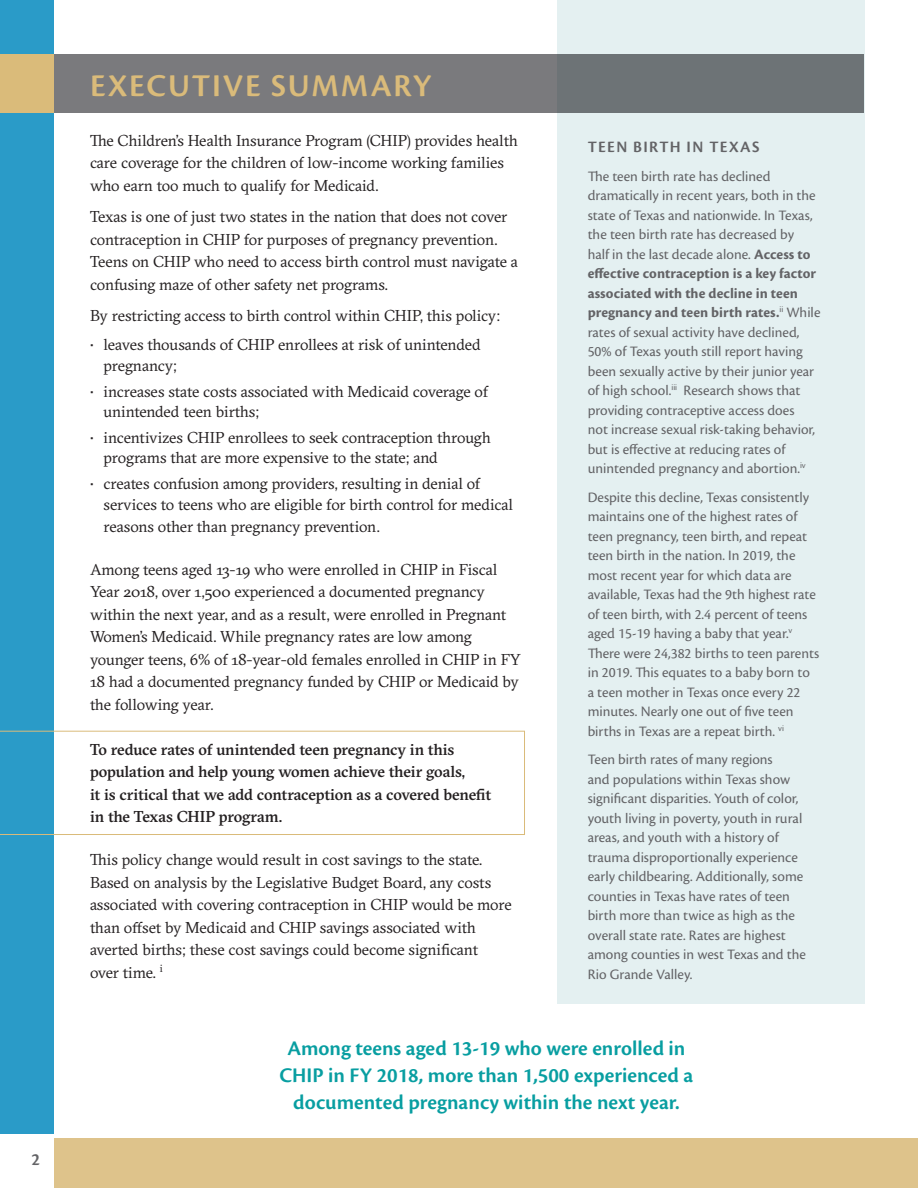
<style>
.page{position:relative;width:918px;height:1188px;background:#fff}
.page>*{position:absolute;margin:0;border:0;box-sizing:border-box;transform-origin:0 0}
.Section_head{font:600 33px "Cronos Pro";letter-spacing:.06em;color:#dabb7a}
.body_copy{font:600 21.6px/27px "Cronos Pro";color:#089ea1;text-align:center}
.t1{font:600 18px "Cronos Pro";color:#636366}
.captions{font:600 16.5px "Cronos Pro";letter-spacing:.08em;color:#636366}
.body_copy-2{font:15.75px/22.5px "GT Sectra";letter-spacing:-.01em;color:#231f20}
.body_copy-3{font:500 15.75px/22.5px "GT Sectra";letter-spacing:-.01em;color:#231f20}
.captions-2{font:15px/19.5px "Cronos Pro";color:#636366}
.s1{font-weight:700}
</style>
<div class="page">
<div style="left:54px;top:1138px;width:864px;height:50px;background:#dec38b"></div>
<div style="left:0;top:0;width:54px;height:1134px;background:#2a9bc8"></div>
<div style="left:557px;top:0;width:308px;height:1003px;background:#e4f0f1"></div>
<div style="left:0;top:54px;width:864px;height:59px;background:linear-gradient(to right,#7f7d80,#6c7275)"></div>
<div style="left:0;top:54px;width:54px;height:59px;background:#dabb7a"></div>
<svg style="left:0;top:731px;width:525px;height:104px"></svg>
<p class="t1" style="left:32px;top:1149px;width:10px">2</p>
<p class="Section_head" style="left:90px;top:67px;width:343px">EXECUTIVE SUMMARY</p>
<p class="body_copy-2" style="left:90px;top:129px;width:429px">The Children’s Health Insurance Program (CHIP) provides health care coverage for the children of low-income working families who earn too much to qualify for Medicaid.</p>
<p class="body_copy-2" style="left:90px;top:206px;width:429px">Texas is one of just two states in the nation that does not cover contraception in CHIP for purposes of pregnancy prevention.<br>Teens on CHIP who need to access birth control must navigate a confusing maze of other safety net programs.</p>
<p class="body_copy-2" style="left:90px;top:305px;width:411px">By restricting access to birth control within CHIP, this policy:</p>
<p class="body_copy-2" style="left:104px;top:335px;width:379px;line-height:20.2px;text-indent:-14px">• leaves thousands of CHIP enrollees at risk of unintended pregnancy;</p>
<p class="body_copy-2" style="left:104px;top:381px;width:386px;line-height:20.2px;text-indent:-14px">• increases state costs associated with Medicaid coverage of unintended teen births;</p>
<p class="body_copy-2" style="left:104px;top:427px;width:389px;line-height:20.2px;text-indent:-14px">• incentivizes CHIP enrollees to seek contraception through programs that are more expensive to the state; and</p>
<p class="body_copy-2" style="left:104px;top:474px;width:411px;line-height:20.2px;text-indent:-14px">• creates confusion among providers, resulting in denial of services to teens who are eligible for birth control for medical</p>
<p class="body_copy-2" style="left:104px;top:515px;width:278px">reasons other than pregnancy prevention.</p>
<p class="body_copy-2" style="left:90px;top:558px;width:433px">Among teens aged 13-19 who were enrolled in CHIP in Fiscal Year 2018, over 1,500 experienced a documented pregnancy within the next year, and as a result, were enrolled in Pregnant Women’s Medicaid. While pregnancy rates are low among younger teens, 6% of 18-year-old females enrolled in CHIP in FY 18 had a documented pregnancy funded by CHIP or Medicaid by the following year.</p>
<p class="body_copy-3" style="left:90px;top:738px;width:403px">To reduce rates of unintended teen pregnancy in this population and help young women achieve their goals,<br>it is critical that we add contraception as a covered benefit in the Texas CHIP program.</p>
<p class="body_copy-2" style="left:90px;top:848px;width:423px">This policy change would result in cost savings to the state.<br>Based on analysis by the Legislative Budget Board, any costs associated with covering contraception in CHIP would be more than offset by Medicaid and CHIP savings associated with averted births; these cost savings could become significant<br>over time. <sup>i</sup></p>
<p class="captions" style="left:588px;top:138px;width:173px">TEEN BIRTH IN TEXAS</p>
<p class="captions-2" style="left:588px;top:167px;width:234px">The teen birth rate has declined dramatically in recent years, both in the state of Texas and nationwide. In Texas, the teen birth rate has decreased by<br>half in the last decade alone. <span class="s1">Access to effective contraception is a key factor associated with the decline in teen pregnancy and teen birth rates.</span><sup>ii</sup> While rates of sexual activity have declined, 50% of Texas youth still report having been sexually active by their junior year of high school.<sup>iii</sup> Research shows that providing contraceptive access does<br>not increase sexual risk-taking behavior, but is effective at reducing rates of unintended pregnancy and abortion.<sup>iv</sup></p>
<p class="captions-2" style="left:588px;top:488px;width:233px">Despite this decline, Texas consistently maintains one of the highest rates of teen pregnancy, teen birth, and repeat teen birth in the nation. In 2019, the most recent year for which data are available, Texas had the 9th highest rate of teen birth, with 2.4 percent of teens aged 15-19 having a baby that year.<sup>v </sup>There were 24,382 births to teen parents in 2019. This equates to a baby born to a teen mother in Texas once every 22 minutes. Nearly one out of five teen births in Texas are a repeat birth. <sup>vi</sup></p>
<p class="captions-2" style="left:588px;top:750px;width:220px">Teen birth rates of many regions<br>and populations within Texas show significant disparities. Youth of color, youth living in poverty, youth in rural areas, and youth with a history of trauma disproportionally experience early childbearing. Additionally, some counties in Texas have rates of teen birth more than twice as high as the overall state rate. Rates are highest among counties in west Texas and the Rio Grande Valley.</p>
<p class="body_copy" style="left:280px;top:1035px;width:415px">Among teens aged 13-19 who were enrolled in<br>CHIP in FY 2018, more than 1,500 experienced a documented pregnancy within the next year.</p>
</div>
